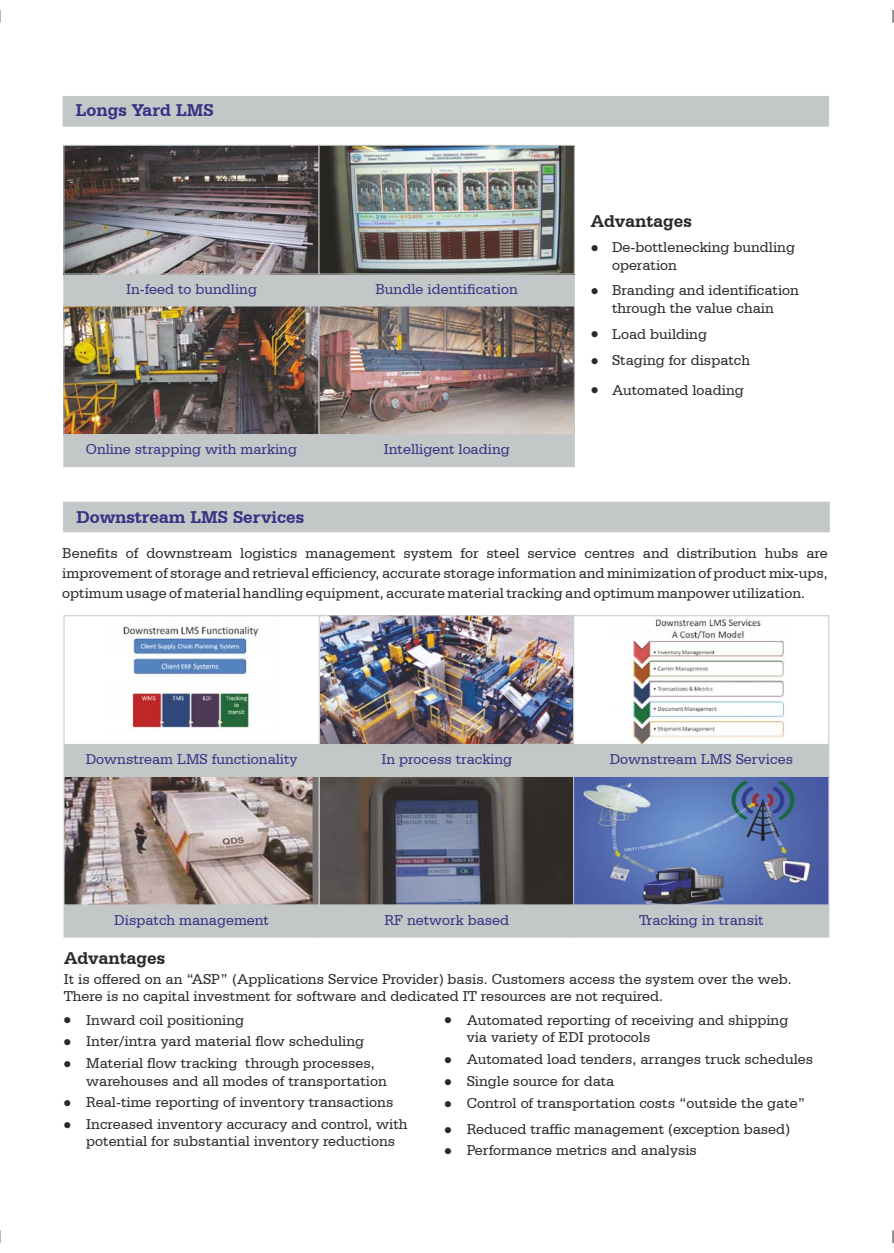
<style>
.page{position:relative;width:894px;height:1253px;background:#fff}
.page>*{position:absolute;margin:0;border:0;box-sizing:border-box;transform-origin:0 0}
.t1{font:700 18px "Serifa BT";color:#383085}
.t2{font:700 18px "Serifa BT";color:#2b2929}
.t3{font:15px/17.4px "Serifa BT";color:#2b2929}
.t4{font:15px "Serifa BT";color:#383085}
.t5{font:10.5px/21.9px "Wingdings";color:#2b2929;text-align:justify}
</style>
<div class="page">
<svg style="left:892px;top:10px;width:1px;height:13px"></svg>
<svg style="left:0;top:10px;width:1px;height:13px"></svg>
<svg style="left:892px;top:1230px;width:1px;height:13px"></svg>
<svg style="left:0;top:1230px;width:1px;height:13px"></svg>
<div style="left:63px;top:502px;width:766px;height:30px;background:#c4c7c7"></div>
<img style="left:66px;top:778px;width:761px;height:125px">
<div style="left:319px;top:776px;width:256px;height:129px;border:1px solid #c4c7c7"></div>
<div style="left:319px;top:905px;width:256px;height:32px;background:#c4c7c7"></div>
<div style="left:319px;top:744px;width:256px;height:33px;background:#c4c7c7"></div>
<img style="left:321px;top:617px;width:252px;height:126px">
<div style="left:319px;top:615px;width:256px;height:130px;border:1px solid #c4c7c7"></div>
<div style="left:64px;top:776px;width:256px;height:129px;border:1px solid #c4c7c7"></div>
<div style="left:64px;top:905px;width:256px;height:32px;background:#c4c7c7"></div>
<img style="left:123px;top:626px;width:137px;height:105px">
<div style="left:64px;top:615px;width:256px;height:130px;border:1px solid #c4c7c7"></div>
<div style="left:64px;top:744px;width:256px;height:33px;background:#c4c7c7"></div>
<div style="left:573px;top:776px;width:256px;height:129px;border:1px solid #c4c7c7"></div>
<div style="left:573px;top:905px;width:256px;height:32px;background:#c4c7c7"></div>
<img style="left:630px;top:619px;width:155px;height:124px">
<div style="left:573px;top:615px;width:256px;height:130px;border:1px solid #c4c7c7"></div>
<div style="left:573px;top:744px;width:256px;height:33px;background:#c4c7c7"></div>
<div style="left:63px;top:96px;width:766px;height:30px;background:#c4c7c7"></div>
<div style="left:63px;top:274px;width:256px;height:32px;background:#c4c7c7;border:1px solid #c4c7c7"></div>
<img style="left:65px;top:147px;width:507px;height:125px">
<div style="left:63px;top:145px;width:256px;height:129px;border:1px solid #c4c7c7"></div>
<div style="left:319px;top:274px;width:255px;height:32px;background:#c4c7c7;border:1px solid #c4c7c7"></div>
<img style="left:65px;top:308px;width:507px;height:125px">
<div style="left:63px;top:306px;width:256px;height:129px;border:1px solid #c4c7c7"></div>
<div style="left:63px;top:434px;width:256px;height:33px;background:#c4c7c7"></div>
<div style="left:319px;top:306px;width:255px;height:129px;border:1px solid #c4c7c7"></div>
<div style="left:319px;top:145px;width:255px;height:129px;border:1px solid #c4c7c7"></div>
<div style="left:319px;top:434px;width:255px;height:33px;background:#c4c7c7"></div>
<p class="t1" style="left:76px;top:102px;width:139px">Longs Yard LMS</p>
<p class="t4" style="left:126px;top:282px;width:133px">In-feed to bundling</p>
<p class="t4" style="left:375px;top:282px;width:144px">Bundle identification</p>
<p class="t4" style="left:86px;top:443px;width:212px">Online strapping with marking</p>
<p class="t4" style="left:384px;top:443px;width:127px">Intelligent loading</p>
<p class="t2" style="left:591px;top:213px;width:102px">Advantages</p>
<p class="t5" style="left:591px;top:238px;width:9px">●</p>
<p class="t5" style="left:591px;top:281px;width:9px">●</p>
<p class="t5" style="left:591px;top:324px;width:9px">●</p>
<p class="t5" style="left:591px;top:351px;width:9px">●</p>
<p class="t5" style="left:591px;top:380px;width:9px">●</p>
<p class="t3" style="left:612px;top:240px;width:184px">De-bottlenecking bundling operation</p>
<p class="t3" style="left:612px;top:283px;width:188px">Branding and identification through the value chain</p>
<p class="t3" style="left:612px;top:322px;width:140px;line-height:26.1px">Load building<br>Staging for dispatch</p>
<p class="t3" style="left:612px;top:382px;width:133px">Automated loading</p>
<p class="t1" style="left:76px;top:509px;width:229px">Downstream LMS Services</p>
<p class="t3" style="left:62px;top:544px;width:767px;line-height:20px;text-align:justify">Benefits of downstream logistics management system for steel service centres and distribution hubs are improvement of storage and retrieval efficiency, accurate storage information and minimization of product mix-ups, optimum usage of material handling equipment, accurate material tracking and optimum manpower utilization.</p>
<p class="t4" style="left:86px;top:752px;width:213px">Downstream LMS functionality</p>
<p class="t4" style="left:114px;top:913px;width:156px">Dispatch management</p>
<p class="t4" style="left:381px;top:753px;width:132px">In process tracking</p>
<p class="t4" style="left:384px;top:913px;width:126px">RF network based</p>
<p class="t4" style="left:609px;top:752px;width:185px">Downstream LMS Services</p>
<p class="t4" style="left:639px;top:913px;width:126px">Tracking in transit</p>
<p class="t2" style="left:64px;top:950px;width:102px">Advantages</p>
<p class="t3" style="left:64px;top:971px;width:729px">It is offered on an “ASP” (Applications Service Provider) basis. Customers access the system over the web.<br>There is no capital investment for software and dedicated IT resources are not required.</p>
<p class="t3" style="left:86px;top:1010px;width:290px;line-height:21.9px">Inward coil positioning<br>Inter/intra yard material flow scheduling<br>Material flow tracking through processes,</p>
<p class="t3" style="left:86px;top:1071px;width:323px;line-height:21.5px">warehouses and all modes of transportation<br>Real-time reporting of inventory transactions<br>Increased inventory accuracy and control, with</p>
<p class="t3" style="left:86px;top:1133px;width:310px">potential for substantial inventory reductions</p>
<p class="t5" style="left:64px;top:1010px;width:9px">● ● ●</p>
<p class="t3" style="left:467px;top:1012px;width:323px;text-indent:-23px">● Automated reporting of receiving and shipping via variety of EDI protocols</p>
<p class="t3" style="left:467px;top:1049px;width:348px;line-height:21.9px">Automated load tenders, arranges truck schedules<br>Single source for data<br>Control of transportation costs “outside the gate”</p>
<p class="t3" style="left:467px;top:1119px;width:325px;line-height:21.6px">Reduced traffic management (exception based)<br>Performance metrics and analysis</p>
<p class="t5" style="left:444px;top:1050px;width:9px">● ● ●</p>
</div>
